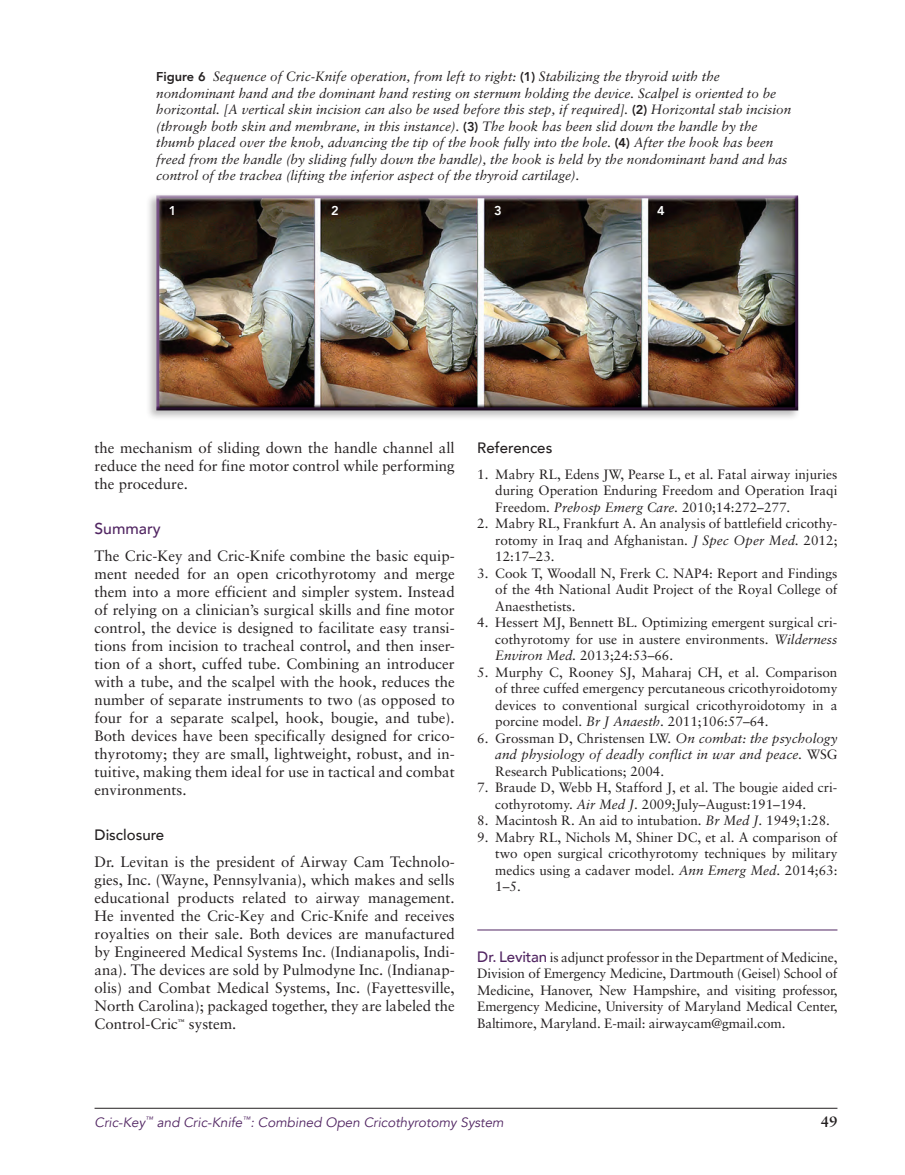
<style>
.page{position:relative;width:905px;height:1175px;background:#fff}
.page>*{position:absolute;margin:0;border:0;box-sizing:border-box;transform-origin:0 0}
.B_head{font:500 15.75px "Avenir";color:#512562}
.Text_with_no_extra_s{font:15px/18px "Sabon";color:#231f20;text-align:justify}
.Text_with_extra_spac{font:15px/18px "Sabon";color:#231f20;text-align:justify}
.References_Head{font:500 15px "Avenir";color:#231f20}
.t1{font:700 15px "Sabon";color:#231f20}
.References_1-9{font:13.5px/16.5px "Sabon";color:#231f20;text-align:justify}
.Table___Figure_Title{font:italic 13.5px/16.5px "Sabon";color:#231f20}
.Author_copy_with_rul{font:13.5px/16.5px "Sabon";letter-spacing:-.01em;color:#231f20;text-align:justify}
.References_1-9-2{font:italic 13.5px/16.5px "Sabon";color:#231f20;text-align:justify}
.t2{font:italic 13.5px "Avenir";color:#512562}
.Table___Figure_Title-2{font:800 12.75px "Avenir";color:#fff}
.s1{font-family:"Avenir";font-weight:800;font-style:normal;font-size:12.75px}
.s2{font-family:"Minion Pro"}
.s3{font-style:italic}
.s4{font-style:normal}
.s5{font-family:"Avenir";font-weight:500;font-size:15px;color:#512562}
</style>
<div class="page">
<hr style="left:94px;top:1107px;width:743px;height:1px;background:#231f20">
<div style="left:146px;top:193px;width:654px;height:228px;background:#231f20;opacity:.3"></div>
<div style="left:155px;top:194px;width:645px;height:217px;background:#231f20;opacity:.75"></div>
<hr style="left:477px;top:929px;width:360px;height:1px;background:#512562">
<p class="Table___Figure_Title" style="left:156px;top:68px;width:636px"><span class="s1">Figure 6</span> Sequence of Cric-Knife operation, from left to right: <span class="s1">(1)</span> Stabilizing the thyroid with the nondominant hand and the dominant hand resting on sternum holding the device. Scalpel is oriented to be horizontal. [A vertical skin incision can also be used before this step, if required]. <span class="s1">(2)</span> Horizontal stab incision (through both skin and membrane, in this instance). <span class="s1">(3)</span> The hook has been slid down the handle by the thumb placed over the knob, advancing the tip of the hook fully into the hole. <span class="s1">(4)</span> After the hook has been freed from the handle (by sliding fully down the handle), the hook is held by the nondominant hand and has control of the trachea (lifting the inferior aspect of the thyroid cartilage).</p>
<p class="Table___Figure_Title-2" style="left:169px;top:199px;width:9px">1</p>
<p class="Table___Figure_Title-2" style="left:331px;top:199px;width:9px">2</p>
<p class="Table___Figure_Title-2" style="left:494px;top:199px;width:9px">3</p>
<p class="Table___Figure_Title-2" style="left:657px;top:199px;width:9px">4</p>
<p class="Text_with_extra_spac" style="left:94px;top:438px;width:362px">the mechanism of sliding down the handle channel all reduce the need for fine motor control while performing the procedure.</p>
<p class="B_head" style="left:94px;top:515px;width:68px">Summary</p>
<p class="Text_with_no_extra_s" style="left:94px;top:546px;width:362px">The Cric-Key and Cric-Knife combine the basic equip&shy;ment needed for an open cricothyrotomy and merge them into a more efficient and simpler system. Instead of relying on a clinician’s surgical skills and fine motor control, the device is designed to facilitate easy transi&shy;tions from incision to tracheal control, and then inser&shy;tion of a short, cuffed tube. Combining an introducer with a tube, and the scalpel with the hook, reduces the number of separate instruments to two (as opposed to four for a separate scalpel, hook, bougie, and tube).<br>Both devices have been specifically designed for crico&shy;thyrotomy; they are small, lightweight, robust, and in&shy;tuitive, making them ideal for use in tactical and combat environments.</p>
<p class="References_Head" style="left:94px;top:822px;width:71px">Disclosure</p>
<p class="Text_with_no_extra_s" style="left:94px;top:852px;width:362px">Dr. Levitan is the president of Airway Cam Technolo&shy;gies, Inc. (Wayne, Pennsylvania), which makes and sells educational products related to airway management.<br>He invented the Cric-Key and Cric-Knife and receives royalties on their sale. Both devices are manufactured by Engineered Medical Systems Inc. (Indianapolis, Indi&shy;ana). The devices are sold by Pulmodyne Inc. (Indianap&shy;olis) and Combat Medical Systems, Inc. (Fayettesville, North Carolina); packaged together, they are labeled the Control-Cric<span class="s2">™</span> system.</p>
<p class="References_Head" style="left:477px;top:435px;width:77px">References</p>
<p class="References_1-9" style="left:495px;top:465px;width:344px;text-indent:-18px">1. Mabry RL, Edens JW, Pearse L, et al. Fatal airway injuries during Operation Enduring Freedom and Operation Iraqi Freedom. <span class="s3">Prehosp Emerg Care.</span> 2010;14:272–277.</p>
<p class="References_1-9" style="left:495px;top:515px;width:343px;text-indent:-18px">2. Mabry RL, Frankfurt A. An analysis of battlefield cricothy&shy;rotomy in Iraq and Afghanistan. <span class="s3">J Spec Oper Med.</span> 2012; 12:17–23.</p>
<p class="References_1-9" style="left:495px;top:564px;width:344px;text-indent:-18px">3. Cook T, Woodall N, Frerk C. NAP4: Report and Findings of the 4th National Audit Project of the Royal College of Anaesthetists.</p>
<p class="References_1-9" style="left:495px;top:614px;width:343px;text-indent:-18px">4. Hessert MJ, Bennett BL. Optimizing emergent surgical cri&shy;cothyrotomy for use in austere environments. <span class="s3">Wilderness Environ Med.</span> 2013;24:53–66.</p>
<p class="References_1-9" style="left:495px;top:663px;width:344px;text-indent:-18px">5. Murphy C, Rooney SJ, Maharaj CH, et al. Comparison of three cuffed emergency percutaneous cricothyroidotomy devices to conventional surgical cricothyroidotomy in a porcine model. <span class="s3">Br J Anaesth.</span> 2011;106:57–64.</p>
<p class="References_1-9-2" style="left:495px;top:730px;width:344px;text-indent:-18px"><span class="s4">6. Grossman D, Christensen LW.</span> On combat: the psychology and physiology of deadly conflict in war and peace. <span class="s4">WSG Research Publications; 2004.</span></p>
<p class="References_1-9" style="left:495px;top:779px;width:343px;text-indent:-18px">7. Braude D, Webb H, Stafford J, et al. The bougie aided cri&shy;cothyrotomy. <span class="s3">Air Med J.</span> 2009;July–August:191–194.</p>
<p class="References_1-9" style="left:477px;top:812px;width:354px">8. Macintosh R. An aid to intubation. <span class="s3">Br Med J.</span> 1949;1:28.</p>
<p class="References_1-9" style="left:495px;top:828px;width:344px;text-indent:-18px">9. Mabry RL, Nichols M, Shiner DC, et al. A comparison of two open surgical cricothyrotomy techniques by military medics using a cadaver model. <span class="s3">Ann Emerg Med.</span> 2014;63:<br>1–5.</p>
<p class="Author_copy_with_rul" style="left:477px;top:948px;width:362px"><span class="s5">Dr. Levitan</span> is adjunct professor in the Department of Medicine, Division of Emergency Medicine, Dartmouth (Geisel) School of Medicine, Hanover, New Hampshire, and visiting professor, Emergency Medicine, University of Maryland Medical Center, Baltimore, Maryland. E-mail: airwaycam@gmail.com.</p>
<p class="t2" style="left:94px;top:1113px;width:411px">Cric-Key<sup>™</sup> and Cric-Knife<sup>™</sup>: Combined Open Cricothyrotomy System</p>
<p class="t1" style="left:820px;top:1112px;width:18px">49</p>
</div>
